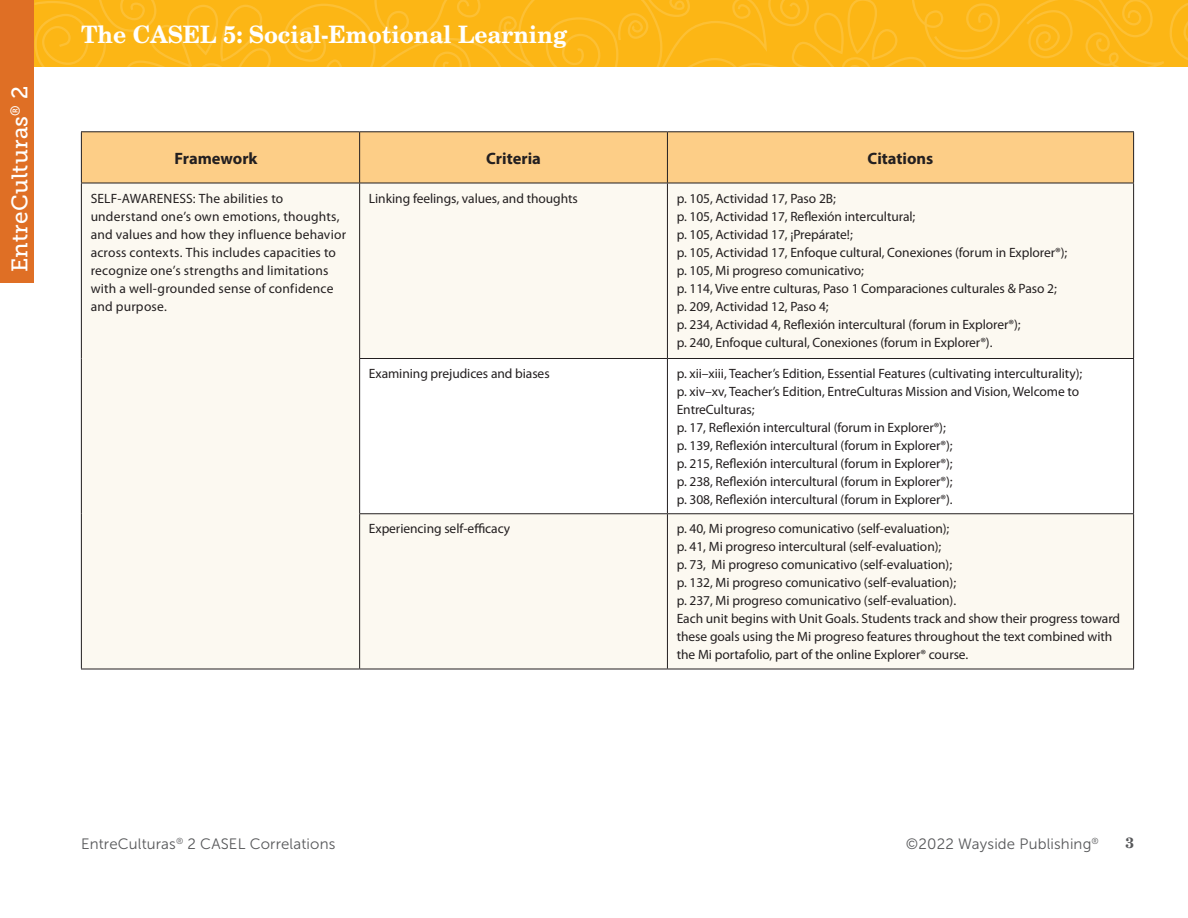
<style>
.page{position:relative;width:1188px;height:918px;background:#fff}
.page>*{position:absolute;margin:0;border:0;box-sizing:border-box;transform-origin:0 0}
.t1{font:700 24px "New Century Schlbk LT Std";color:#fff;scale:.95 1}
.t2{font:22.5px "Museo Slab 500";letter-spacing:.01em;color:#fff}
.t3{font:700 16.5px "Myriad Pro";color:#231f20}
.t4{font:15px "Museo Sans 300";letter-spacing:.01em;color:#57585a}
.t5{font:700 15px "New Century Schlbk LT Std";color:#57585a}
.t6{font:13.5px/18px "Myriad Pro";letter-spacing:-.005em;color:#231f20}
.t7{font:13.5px/18px "Myriad Pro";letter-spacing:.015em;color:#231f20}
.t8{font:8.7px "Museo Sans 300";color:#57585a}
</style>
<div class="page">
<svg style="left:34px;top:0;width:237px;height:67px;background:#fcb719"></svg>
<svg style="left:284px;top:0;width:904px;height:67px;background:#fcb719"></svg>
<div style="left:0;top:0;width:34px;height:283px;background:#df6f25"></div>
<div style="left:82px;top:132px;width:1051px;height:51px;background:#fdce87"></div>
<div style="left:82px;top:184px;width:1051px;height:485px;background:#fcf9f1"></div>
<svg style="left:360px;top:359px;width:773px;height:154px"></svg>
<hr style="left:81px;top:132px;width:1px;height:51px;background:#231f20">
<hr style="left:81px;top:183px;width:1px;height:175px;background:#231f20">
<hr style="left:81px;top:358px;width:1px;height:156px;background:#231f20">
<hr style="left:81px;top:514px;width:1px;height:155px;background:#231f20">
<hr style="left:359px;top:358px;width:308px;height:1px;background:#231f20">
<hr style="left:667px;top:358px;width:467px;height:1px;background:#231f20">
<hr style="left:359px;top:513px;width:308px;height:1px;background:#231f20">
<hr style="left:667px;top:513px;width:467px;height:1px;background:#231f20">
<hr style="left:81px;top:669px;width:279px;height:1px;background:#231f20">
<hr style="left:360px;top:669px;width:307px;height:1px;background:#231f20">
<hr style="left:667px;top:669px;width:467px;height:1px;background:#231f20">
<hr style="left:359px;top:132px;width:1px;height:51px;background:#231f20">
<hr style="left:359px;top:183px;width:1px;height:175px;background:#231f20">
<hr style="left:359px;top:359px;width:1px;height:154px;background:#231f20">
<hr style="left:359px;top:514px;width:1px;height:155px;background:#231f20">
<hr style="left:81px;top:131px;width:279px;height:1px;background:#231f20">
<hr style="left:360px;top:131px;width:307px;height:1px;background:#231f20">
<hr style="left:667px;top:131px;width:467px;height:1px;background:#231f20">
<hr style="left:81px;top:183px;width:279px;height:1px;background:#231f20">
<hr style="left:360px;top:183px;width:307px;height:1px;background:#231f20">
<hr style="left:667px;top:183px;width:467px;height:1px;background:#231f20">
<hr style="left:667px;top:132px;width:1px;height:51px;background:#231f20">
<hr style="left:1133px;top:132px;width:1px;height:51px;background:#231f20">
<hr style="left:667px;top:183px;width:1px;height:175px;background:#231f20">
<hr style="left:1133px;top:183px;width:1px;height:175px;background:#231f20">
<hr style="left:667px;top:359px;width:1px;height:154px;background:#231f20">
<hr style="left:1133px;top:359px;width:1px;height:154px;background:#231f20">
<hr style="left:667px;top:514px;width:1px;height:155px;background:#231f20">
<hr style="left:1133px;top:514px;width:1px;height:155px;background:#231f20">
<h2 class="t2" style="left:7px;top:272px;width:188px;rotate:-90deg">EntreCulturas<sup>®</sup> 2</h2>
<h1 class="t1" style="left:81px;top:19px;width:513px">The CASEL 5: Social-Emotional Learning</h1>
<p class="t3" style="left:175px;top:147px;width:84px">Framework</p>
<p class="t3" style="left:486px;top:147px;width:56px">Criteria</p>
<p class="t3" style="left:868px;top:147px;width:67px">Citations</p>
<p class="t7" style="left:91px;top:189px;width:257px">SELF-AWARENESS: The abilities to understand one’s own emotions, thoughts, and values and how they influence behavior across contexts. This includes capacities to recognize one’s strengths and limitations with a well-grounded sense of confidence and purpose.</p>
<p class="t6" style="left:369px;top:189px;width:210px">Linking feelings, values, and thoughts</p>
<p class="t6" style="left:677px;top:189px;width:392px">p. 105, Actividad 17, Paso 2B;<br>p. 105, Actividad 17, Reflexión intercultural;<br>p. 105, Actividad 17, ¡Prepárate!;<br>p. 105, Actividad 17, Enfoque cultural, Conexiones (forum in Explorer®); p. 105, Mi progreso comunicativo;<br>p. 114, Vive entre culturas, Paso 1 Comparaciones culturales &amp; Paso 2; p. 209, Actividad 12, Paso 4;<br>p. 234, Actividad 4, Reflexión intercultural (forum in Explorer®);<br>p. 240, Enfoque cultural, Conexiones (forum in Explorer®).</p>
<p class="t6" style="left:369px;top:365px;width:182px">Examining prejudices and biases</p>
<p class="t6" style="left:677px;top:365px;width:407px">p. xii–xiii, Teacher’s Edition, Essential Features (cultivating interculturality); p. xiv–xv, Teacher’s Edition, EntreCulturas Mission and Vision, Welcome to EntreCulturas;<br>p. 17, Reflexión intercultural (forum in Explorer®);<br>p. 139, Reflexión intercultural (forum in Explorer®);<br>p. 215, Reflexión intercultural (forum in Explorer®);<br>p. 238, Reflexión intercultural (forum in Explorer®);<br>p. 308, Reflexión intercultural (forum in Explorer®).</p>
<p class="t6" style="left:369px;top:520px;width:143px">Experiencing self-efficacy</p>
<p class="t6" style="left:677px;top:520px;width:445px">p. 40, Mi progreso comunicativo (self-evaluation);<br>p. 41, Mi progreso intercultural (self-evaluation);<br>p. 73, Mi progreso comunicativo (self-evaluation);<br>p. 132, Mi progreso comunicativo (self-evaluation);<br>p. 237, Mi progreso comunicativo (self-evaluation).<br>Each unit begins with Unit Goals. Students track and show their progress toward these goals using the Mi progreso features throughout the text combined with the Mi portafolio, part of the online Explorer® course.</p>
<p class="t8" style="left:1092px;top:836px;width:9px">®</p>
<p class="t4" style="left:81px;top:836px;width:256px">EntreCulturas<sup>®</sup> 2 CASEL Correlations</p>
<p class="t4" style="left:906px;top:835px;width:187px">©2022 Wayside Publishing</p>
<p class="t5" style="left:1125px;top:833px;width:10px">3</p>
</div>
